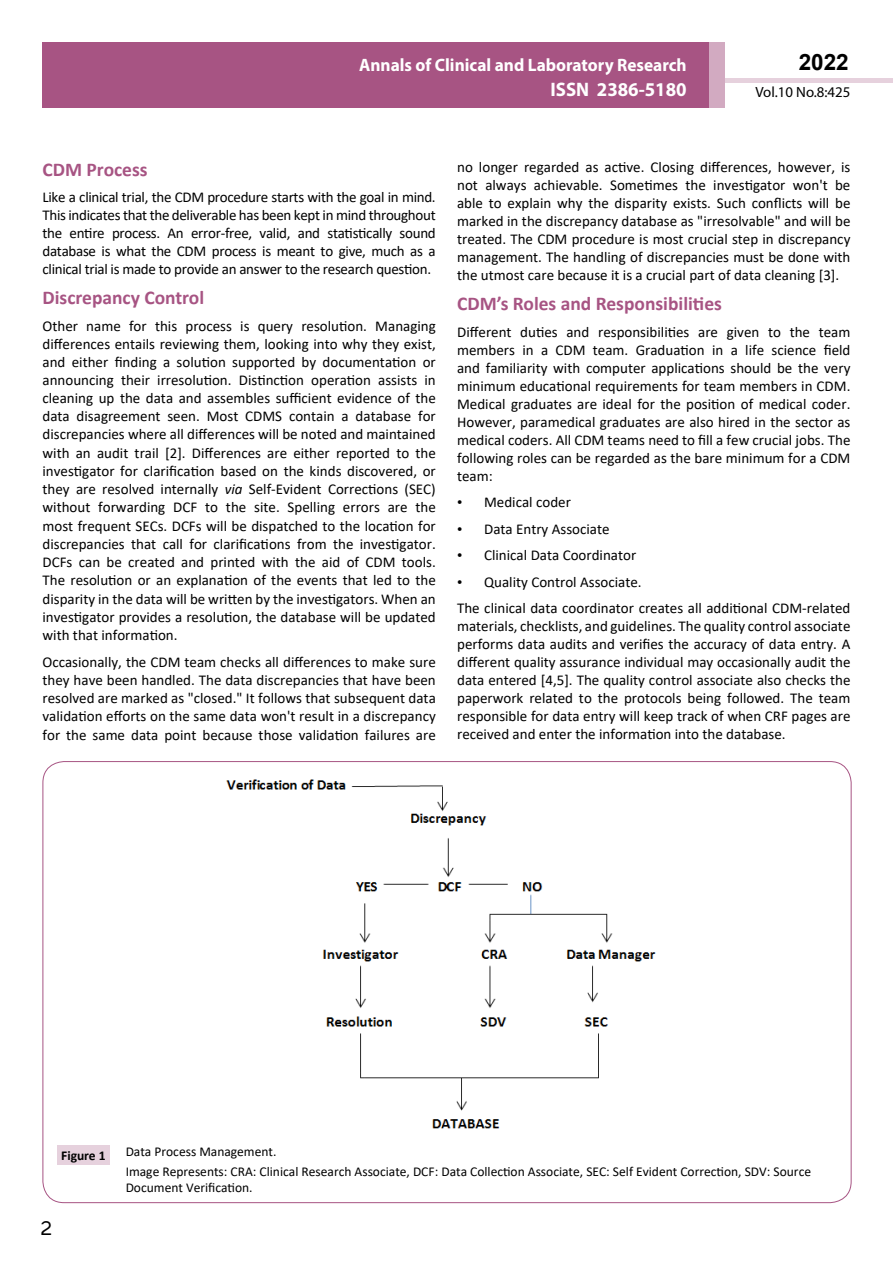
<style>
.page{position:relative;width:893px;height:1263px;background:#fff}
.page>*{position:absolute;margin:0;border:0;box-sizing:border-box;transform-origin:0 0}
.t1{font:25.5px "Tunga";color:#000}
.t2{font:700 22.5px "Arial";color:#000}
.t3{font:700 19.65px "Myriad Pro";color:#fff;scale:.96 1}
.t4{font:700 19.5px "Calibri";color:#a75483}
.t5{font:700 18px/21.6px "Myriad Pro";color:#fff;text-align:right;scale:.96 1}
.t6{font:15px/18px "Calibri";color:#000;text-align:justify}
.t7{font:14.85px "Myriad Pro";color:#000}
.t8{font:13.5px/20.4px "Calibri";color:#000}
.t9{font:700 13.5px "Calibri";color:#000}
.s1{font-style:italic}
.s2{font-family:"Times New Roman"}
</style>
<div class="page">
<hr style="left:725px;top:78px;width:168px;height:4px;background:#e6d1dd">
<div style="left:43px;top:42px;width:666px;height:66px;background:#a75483"></div>
<div style="left:709px;top:42px;width:16px;height:66px;background:#d2aac1"></div>
<img style="left:226px;top:779px;width:430px;height:350px">
<div style="left:57px;top:1145px;width:53px;height:20px;background:#e6d1dd"></div>
<p class="t5" style="left:517px;top:53px;width:198px">ARCHIVOS DE MEDICINA<br>ISSN 1698-9465</p>
<h2 class="t2" style="left:799px;top:46px;width:52px">2022</h2>
<p class="t5" style="left:359px;top:54px;width:343px">Annals of Clinical and Laboratory Research</p>
<h3 class="t3" style="left:551px;top:76px;width:143px">ISSN 2386-5180</h3>
<p class="t7" style="left:755px;top:83px;width:96px">Vol.10 No.8:425</p>
<h3 class="t4" style="left:43px;top:156px;width:107px">CDM Process</h3>
<p class="t6" style="left:43px;top:188px;width:395px">Like a clinical trial, the CDM procedure starts with the goal in mind.<br>This indicates that the deliverable has been kept in mind throughout the entire process. An error-free, valid, and statistically sound database is what the CDM process is meant to give, much as a clinical trial is made to provide an answer to the research question.</p>
<h3 class="t4" style="left:43px;top:284px;width:163px">Discrepancy Control</h3>
<p class="t6" style="left:43px;top:316px;width:395px">Other name for this process is query resolution. Managing differences entails reviewing them, looking into why they exist, and either finding a solution supported by documentation or announcing their irresolution. Distinction operation assists in cleaning up the data and assembles sufficient evidence of the data disagreement seen. Most CDMS contain a database for discrepancies where all differences will be noted and maintained with an audit trail [2]. Differences are either reported to the investigator for clarification based on the kinds discovered, or they are resolved internally <span class="s1">via</span> Self-Evident Corrections (SEC) without forwarding DCF to the site. Spelling errors are the most frequent SECs. DCFs will be dispatched to the location for discrepancies that call for clarifications from the investigator.<br>DCFs can be created and printed with the aid of CDM tools.<br>The resolution or an explanation of the events that led to the disparity in the data will be written by the investigators. When an investigator provides a resolution, the database will be updated with that information.</p>
<p class="t6" style="left:43px;top:652px;width:395px">Occasionally, the CDM team checks all differences to make sure they have been handled. The data discrepancies that have been resolved are marked as "closed." It follows that subsequent data validation efforts on the same data won't result in a discrepancy for the same data point because those validation failures are</p>
<p class="t6" style="left:457px;top:158px;width:395px">no longer regarded as active. Closing differences, however, is not always achievable. Sometimes the investigator won't be able to explain why the disparity exists. Such conflicts will be marked in the discrepancy database as "irresolvable" and will be treated. The CDM procedure is most crucial step in discrepancy management. The handling of discrepancies must be done with the utmost care because it is a crucial part of data cleaning [3].</p>
<h3 class="t4" style="left:457px;top:290px;width:266px">CDM’s Roles and Responsibilities</h3>
<p class="t6" style="left:457px;top:323px;width:395px">Different duties and responsibilities are given to the team members in a CDM team. Graduation in a life science field and familiarity with computer applications should be the very minimum educational requirements for team members in CDM.<br>Medical graduates are ideal for the position of medical coder.<br>However, paramedical graduates are also hired in the sector as medical coders. All CDM teams need to fill a few crucial jobs. The following roles can be regarded as the bare minimum for a CDM team:</p>
<p class="t6" style="left:457px;top:493px;width:115px"><span class="s2">•</span> Medical coder</p>
<p class="t6" style="left:457px;top:520px;width:154px"><span class="s2">•</span> Data Entry Associate</p>
<p class="t6" style="left:457px;top:546px;width:181px"><span class="s2">•</span> Clinical Data Coordinator</p>
<p class="t6" style="left:457px;top:568px;width:395px;line-height:26.5px"><span class="s2">•</span> Quality Control Associate.<br>The clinical data coordinator creates all additional CDM-related</p>
<p class="t6" style="left:457px;top:617px;width:395px">materials, checklists, and guidelines. The quality control associate performs data audits and verifies the accuracy of data entry. A different quality assurance individual may occasionally audit the data entered [4,5]. The quality control associate also checks the paperwork related to the protocols being followed. The team responsible for data entry will keep track of when CRF pages are received and enter the information into the database.</p>
<p class="t9" style="left:61px;top:1146px;width:46px">Figure 1</p>
<p class="t8" style="left:126px;top:1141px;width:687px">Data Process Management.<br>Image Represents: CRA: Clinical Research Associate, DCF: Data Collection Associate, SEC: Self Evident Correction, SDV: Source</p>
<p class="t8" style="left:126px;top:1177px;width:129px">Document Verification.</p>
<h1 class="t1" style="left:41px;top:1211px;width:13px">2</h1>
</div>
